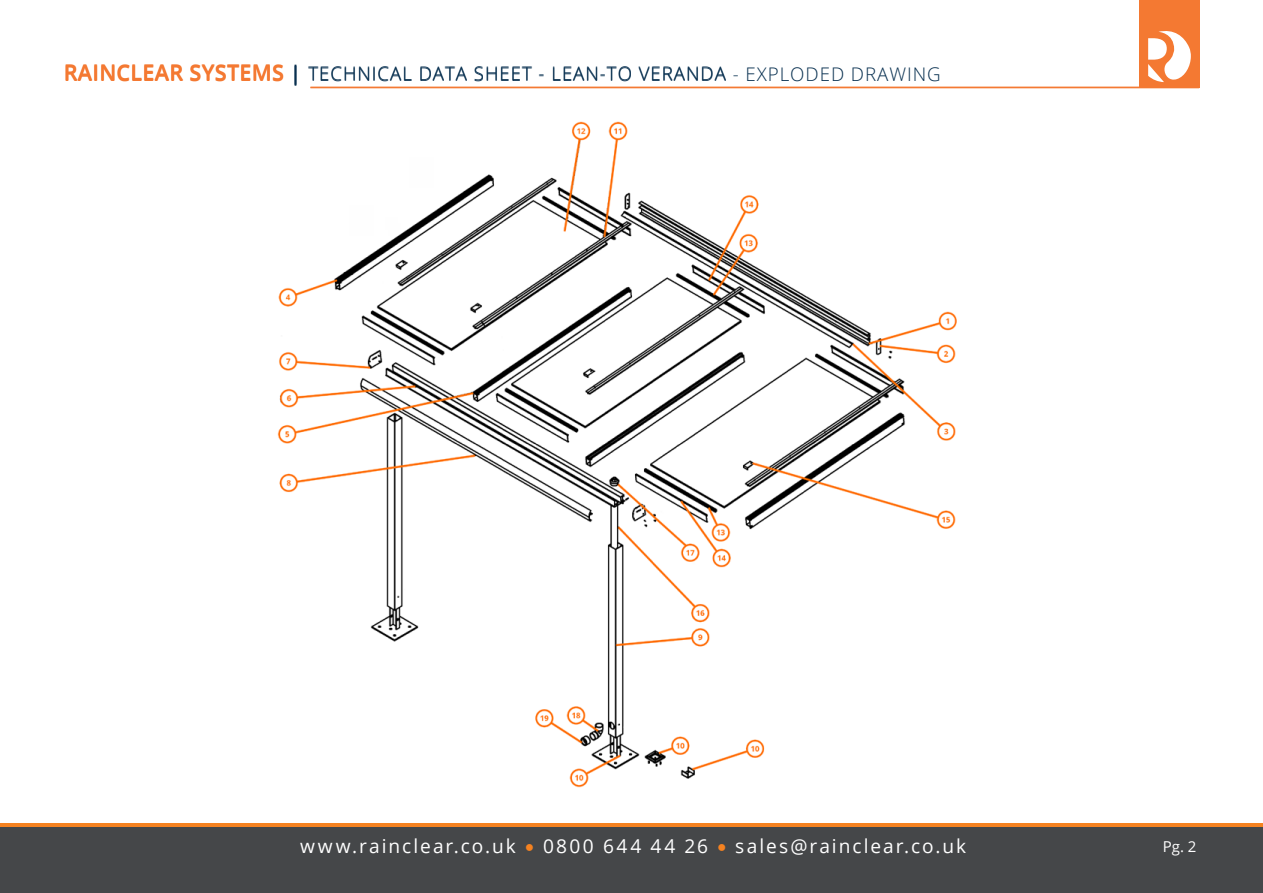
<style>
.page{position:relative;width:1263px;height:893px;background:#fff}
.page>*{position:absolute;margin:0;border:0;box-sizing:border-box;transform-origin:0 0}
.t1{font:19.2px "Open Sans";letter-spacing:.105em;color:#fff}
.t2{font:300 18.75px "Open Sans";letter-spacing:.05em;color:#083050}
.t3{font:15px "Open Sans";color:#fff}
.s1{font-weight:600;font-size:21.75px;color:#f47932}
.s2{font-weight:600;font-size:19.95px}
.s3{color:#f58220}
</style>
<div class="page">
<img style="left:50px;top:121px;width:1205px;height:703px">
<div style="left:0;top:827px;width:1263px;height:66px;background:#454749"></div>
<hr style="left:0;top:824px;width:1263px;height:3px;background:#f58220">
<div style="left:1139px;top:0;width:60px;height:88px;background:#f47932"></div>
<svg style="left:1148px;top:31px;width:43px;height:51px"></svg>
<hr style="left:310px;top:87px;width:889px;height:1px;background:#f47932">
<p class="t2" style="left:64px;top:61px;width:878px"><span class="s1">RAINCLEAR SYSTEMS</span> <span class="s2">|</span> TECHNICAL DATA SHEET - LEAN-TO VERANDA - EXPLODED DRAWING</p>
<p class="t1" style="left:300px;top:833px;width:667px">www.rainclear.co.uk <span class="s3">•</span> 0800 644 44 26 <span class="s3">•</span> sales@rainclear.co.uk</p>
<p class="t3" style="left:1163px;top:836px;width:35px">Pg. 2</p>
</div>
